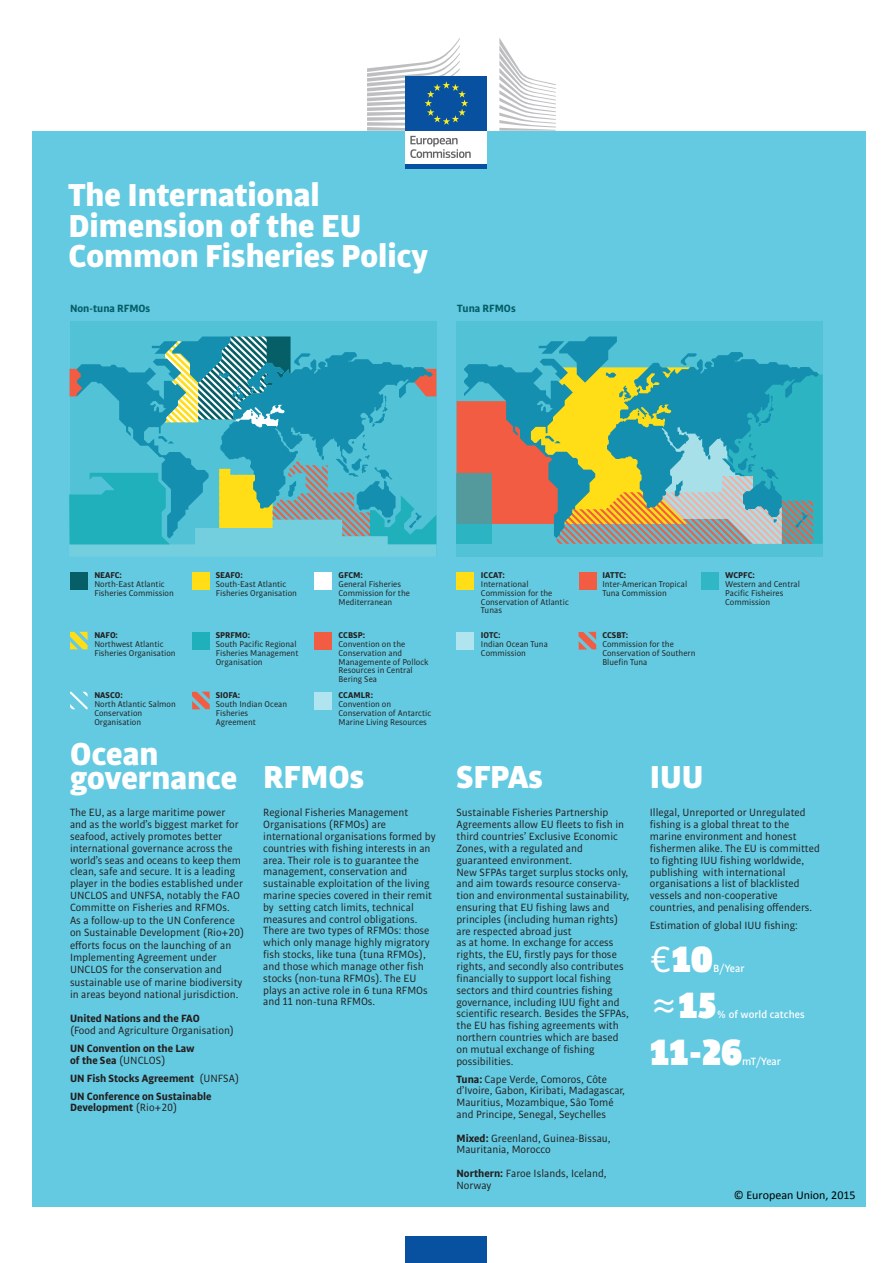
<style>
.page{position:relative;width:893px;height:1263px;background:#fff}
.page>*{position:absolute;margin:0;border:0;box-sizing:border-box;transform-origin:0 0}
.t1{font:900 39px "Bulo";color:#fff}
.t2{font:900 33.9px/30.3px "Bulo";color:#fff}
.t3{font:12px "Calibri";color:#000}
.t4{font:11.25px/11.9px "Bulo";color:#231f20}
.t5{font:700 11.25px/11.9px "Bulo";color:#231f20}
.t6{font:500 11.25px "Bulo";color:#fff}
.t7{font:700 11.25px "Bulo";color:#065e66}
.t8{font:9px/8.9px "Bulo";color:#231f20}
.t9{font:700 9px "Bulo";color:#231f20}
.s1{font-weight:400}
.s2{font-family:"Minion Pro"}
.s3{font-weight:700}
</style>
<div class="page">
<div style="left:32px;top:131px;width:833px;height:1076px;background:#63cae1"></div>
<div style="left:406px;top:129px;width:81px;height:36px;background:#fff"></div>
<div style="left:406px;top:164px;width:81px;height:5px;background:#0751a0"></div>
<svg style="left:499px;top:38px;width:57px;height:93px"></svg>
<div style="left:406px;top:76px;width:81px;height:55px;background:#0751a0"></div>
<svg style="left:367px;top:38px;width:104px;height:120px"></svg>
<div style="left:406px;top:1237px;width:81px;height:26px;background:#0751a0"></div>
<div style="left:457px;top:321px;width:366px;height:236px;background:#52c3d7"></div>
<div style="left:70px;top:321px;width:366px;height:236px;background:#52c3d7"></div>
<svg style="left:69px;top:336px;width:368px;height:221px"></svg>
<div style="left:314px;top:572px;width:18px;height:17px;background:#fff"></div>
<div style="left:314px;top:632px;width:18px;height:17px;background:#f15c42"></div>
<div style="left:192px;top:632px;width:18px;height:17px;background:#20b0bc"></div>
<div style="left:314px;top:692px;width:18px;height:17px;background:#b0e4ef"></div>
<svg style="left:192px;top:692px;width:18px;height:17px"></svg>
<svg style="left:70px;top:692px;width:18px;height:17px"></svg>
<div style="left:70px;top:572px;width:18px;height:17px;background:#065e66"></div>
<div style="left:701px;top:572px;width:17px;height:17px;background:#30b6c5"></div>
<div style="left:457px;top:572px;width:17px;height:17px;background:#ffde17"></div>
<div style="left:457px;top:632px;width:17px;height:17px;background:#b0e4ef"></div>
<svg style="left:457px;top:336px;width:366px;height:208px"></svg>
<div style="left:579px;top:572px;width:17px;height:17px;background:#f15c42"></div>
<svg style="left:578px;top:632px;width:18px;height:18px"></svg>
<svg style="left:70px;top:632px;width:18px;height:17px"></svg>
<div style="left:192px;top:572px;width:18px;height:17px;background:#ffde17"></div>
<h2 class="t2" style="left:69px;top:180px;width:361px">The International<br>Dimension of the EU<br>Common Fisheries Policy</h2>
<p class="t7" style="left:70px;top:301px;width:82px">Non-tuna RFMOs</p>
<p class="t7" style="left:457px;top:301px;width:60px">Tuna RFMOs</p>
<p class="t9" style="left:94px;top:569px;width:29px">NEAFC:</p>
<p class="t8" style="left:94px;top:579px;width:81px">North-East Atlantic<br>Fisheries Commission</p>
<p class="t9" style="left:94px;top:629px;width:25px">NAFO:</p>
<p class="t8" style="left:94px;top:639px;width:83px">Northwest Atlantic<br>Fisheries Organisation</p>
<p class="t9" style="left:94px;top:689px;width:30px">NASCO:</p>
<p class="t8" style="left:94px;top:699px;width:83px">North Atlantic Salmon<br>Conservation<br>Organisation</p>
<p class="t9" style="left:216px;top:569px;width:29px">SEAFO:</p>
<p class="t8" style="left:216px;top:579px;width:83px">South-East Atlantic<br>Fisheries Organisation</p>
<p class="t9" style="left:216px;top:629px;width:36px">SPRFMO:</p>
<p class="t8" style="left:216px;top:639px;width:84px">South Pacific Regional<br>Fisheries Management<br>Organisation</p>
<p class="t9" style="left:216px;top:689px;width:26px">SIOFA:</p>
<p class="t8" style="left:216px;top:699px;width:73px">South Indian Ocean<br>Fisheries<br>Agreement</p>
<p class="t9" style="left:339px;top:569px;width:26px">GFCM:</p>
<p class="t8" style="left:339px;top:579px;width:73px">General Fisheries<br>Commission for the<br>Mediterranean</p>
<p class="t9" style="left:339px;top:629px;width:28px">CCBSP:</p>
<p class="t8" style="left:339px;top:639px;width:91px">Convention on the<br>Conservation and<br>Managemente of Pollock<br>Resources in Central<br>Bering Sea</p>
<p class="t9" style="left:339px;top:689px;width:36px">CCAMLR:</p>
<p class="t8" style="left:339px;top:699px;width:94px">Convention on<br>Conservation of Antarctic<br>Marine Living Resources</p>
<p class="t9" style="left:481px;top:569px;width:25px">ICCAT:</p>
<p class="t8" style="left:481px;top:579px;width:89px">International<br>Commission for the<br>Conservation of Atlantic<br>Tunas</p>
<p class="t9" style="left:481px;top:629px;width:21px">IOTC:</p>
<p class="t8" style="left:481px;top:639px;width:68px">Indian Ocean Tuna<br>Commission</p>
<p class="t9" style="left:602px;top:569px;width:25px">IATTC:</p>
<p class="t8" style="left:602px;top:579px;width:86px">Inter-American Tropical<br>Tuna Commission</p>
<p class="t9" style="left:602px;top:629px;width:27px">CCSBT:</p>
<p class="t8" style="left:602px;top:639px;width:95px">Commission for the<br>Conservation of Southern<br>Bluefin Tuna</p>
<h2 class="t2" style="left:70px;top:741px;width:169px;line-height:24.3px">Ocean governance</h2>
<h2 class="t2" style="left:263px;top:761px;width:102px">RFMOs</h2>
<h2 class="t2" style="left:456px;top:761px;width:88px">SFPAs</h2>
<h2 class="t2" style="left:650px;top:761px;width:55px">IUU</h2>
<p class="t9" style="left:725px;top:569px;width:31px">WCPFC:</p>
<p class="t8" style="left:725px;top:579px;width:76px">Western and Central<br>Pacific Fisheires<br>Commission</p>
<p class="t4" style="left:70px;top:806px;width:176px">The EU, as a large maritime power and as the world’s biggest market for seafood, actively promotes better international governance across the world’s seas and oceans to keep them clean, safe and secure. It is a leading player in the bodies established under UNCLOS and UNFSA, notably the FAO Committe on Fisheries and RFMOs.<br>As a follow-up to the UN Conference on Sustainable Development (Rio+20) efforts focus on the launching of an Implementing Agreement under UNCLOS for the conservation and sustainable use of marine biodiversity in areas beyond national jurisdiction.</p>
<p class="t5" style="left:70px;top:1013px;width:131px">United Nations and the FAO</p>
<p class="t4" style="left:70px;top:1024px;width:166px">(Food and Agriculture Organisation)</p>
<p class="t5" style="left:70px;top:1042px;width:126px">UN Convention on the Law of the Sea <span class="s1">(UNCLOS)</span></p>
<p class="t5" style="left:70px;top:1069px;width:171px;line-height:17.9px">UN Fish Stocks Agreement <span class="s1">(UNFSA)<br></span>UN Conference on Sustainable</p>
<p class="t5" style="left:70px;top:1102px;width:109px">Development <span class="s1">(Rio+20)</span></p>
<p class="t4" style="left:263px;top:806px;width:174px">Regional Fisheries Management Organisations (RFMOs) are international organisations formed by countries with fishing interests in an area. Their role is to guarantee the management, conservation and sustainable exploitation of the living marine species covered in their remit by setting catch limits, technical measures and control obligations.<br>There are two types of RFMOs: those which only manage highly migratory fish stocks, like tuna (tuna RFMOs), and those which manage other fish stocks (non-tuna RFMOs). The EU plays an active role in 6 tuna RFMOs and 11 non<span class="s2">-</span>tuna RFMOs.</p>
<p class="t4" style="left:456px;top:806px;width:174px">Sustainable Fisheries Partnership Agreements allow EU fleets to fish in third countries’ Exclusive Economic Zones, with a regulated and guaranteed environment.<br>New SFPAs target surplus stocks only, and aim towards resource conserva&shy;tion and environmental sustainability, ensuring that EU fishing laws and principles (including human rights) are respected abroad just<br>as at home. In exchange for access rights, the EU, firstly pays for those rights, and secondly also contributes financially to support local fishing sectors and third countries fishing governance, including IUU fight and scientific research. Besides the SFPAs, the EU has fishing agreements with northern countries which are based on mutual exchange of fishing possibilities.</p>
<p class="t4" style="left:456px;top:1073px;width:170px"><span class="s3">Tuna:</span> Cape Verde, Comoros, Côte d’Ivoire, Gabon, Kiribati, Madagascar, Mauritius, Mozambique, Sâo Tomé and Principe, Senegal, Seychelles</p>
<p class="t4" style="left:456px;top:1132px;width:156px"><span class="s3">Mixed:</span> Greenland, Guinea-Bissau,<br>Mauritania, Morocco</p>
<p class="t4" style="left:456px;top:1167px;width:152px"><span class="s3">Northern:</span> Faroe Islands, Iceland,<br>Norway</p>
<p class="t4" style="left:650px;top:806px;width:171px">Illegal, Unreported or Unregulated fishing is a global threat to the marine environment and honest fishermen alike. The EU is committed to fighting IUU fishing worldwide, publishing with international organisations a list of blacklisted vessels and non-cooperative countries, and penalising offenders.</p>
<p class="t4" style="left:650px;top:919px;width:150px">Estimation of global IUU fishing:</p>
<h1 class="t1" style="left:650px;top:930px;width:65px"><span class="s1">€</span>10</h1>
<p class="t6" style="left:713px;top:961px;width:33px">B/Year</p>
<h1 class="t1" style="left:650px;top:977px;width:69px"><span class="s1">≈</span>15</h1>
<p class="t6" style="left:717px;top:1007px;width:89px">% of world catches</p>
<h1 class="t1" style="left:650px;top:1023px;width:94px">11-26</h1>
<p class="t6" style="left:742px;top:1054px;width:40px">mT/Year</p>
<p class="t3" style="left:734px;top:1187px;width:123px">© European Union, 2015</p>
</div>
